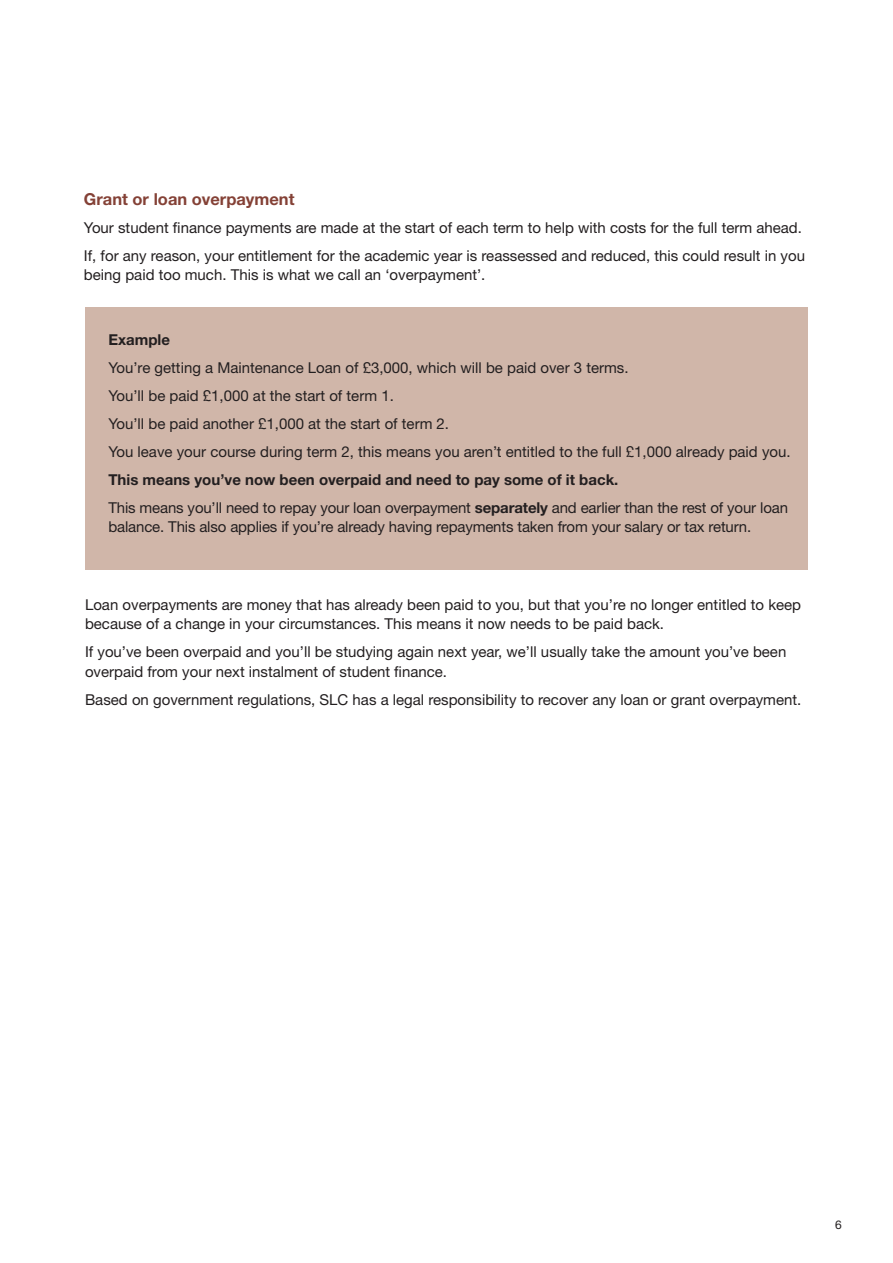
<style>
.page{position:relative;width:893px;height:1263px;background:#fff}
.page>*{position:absolute;margin:0;border:0;box-sizing:border-box;transform-origin:0 0}
.t1{font:700 16.5px "Helvetica Neue LT Std";color:#844136}
.t2{font:15px/19.5px "Helvetica Neue LT Std";color:#231f20}
.t3{font:700 15px "Helvetica Neue LT Std";color:#231f20}
.t4{font:12px "Helvetica Neue LT Std";color:#231f20}
.s1{font-weight:700}
</style>
<div class="page">
<div style="left:85px;top:307px;width:723px;height:263px;background:#d0b6a9"></div>
<h2 class="t1" style="left:84px;top:189px;width:212px">Grant or loan overpayment</h2>
<p class="t2" style="left:84px;top:218px;width:719px">Your student finance payments are made at the start of each term to help with costs for the full term ahead.</p>
<p class="t2" style="left:84px;top:246px;width:722px">If, for any reason, your entitlement for the academic year is reassessed and reduced, this could result in you being paid too much. This is what we call an ‘overpayment’.</p>
<p class="t3" style="left:108px;top:330px;width:63px">Example</p>
<p class="t2" style="left:108px;top:353px;width:684px;line-height:28px">You’re getting a Maintenance Loan of £3,000, which will be paid over 3 terms.<br>You’ll be paid £1,000 at the start of term 1.<br>You’ll be paid another £1,000 at the start of term 2.<br>You leave your course during term 2, this means you aren’t entitled to the full £1,000 already paid you.</p>
<p class="t3" style="left:108px;top:470px;width:512px">This means you’ve now been overpaid and need to pay some of it back.</p>
<p class="t2" style="left:108px;top:497px;width:681px">This means you’ll need to repay your loan overpayment <span class="s1">separately</span> and earlier than the rest of your loan balance. This also applies if you’re already having repayments taken from your salary or tax return.</p>
<p class="t2" style="left:85px;top:595px;width:718px">Loan overpayments are money that has already been paid to you, but that you’re no longer entitled to keep because of a change in your circumstances. This means it now needs to be paid back.</p>
<p class="t2" style="left:85px;top:642px;width:703px">If you’ve been overpaid and you’ll be studying again next year, we’ll usually take the amount you’ve been overpaid from your next instalment of student finance.</p>
<p class="t2" style="left:85px;top:690px;width:718px">Based on government regulations, SLC has a legal responsibility to recover any loan or grant overpayment.</p>
<p class="t4" style="left:835px;top:1217px;width:8px">6</p>
</div>
